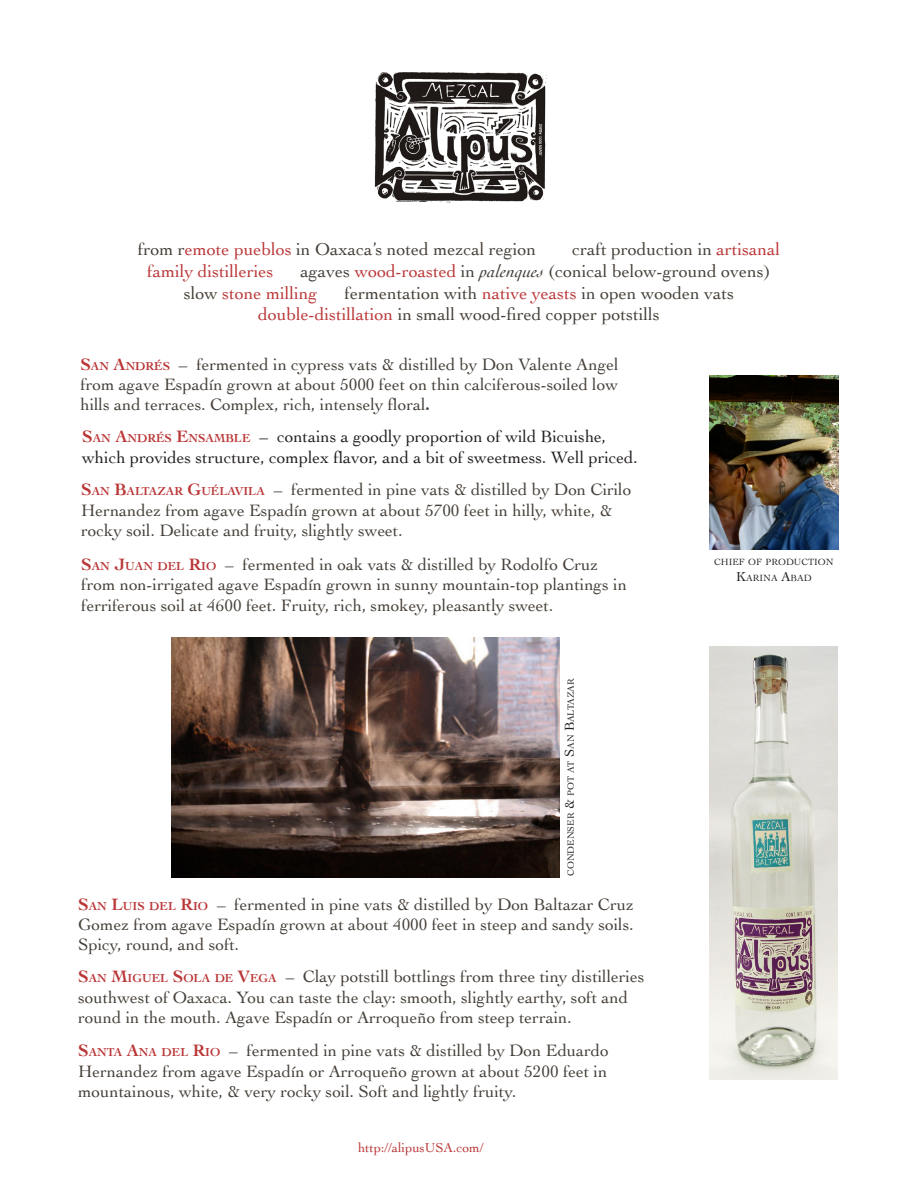
<style>
.page{position:relative;width:918px;height:1188px;background:#fff}
.page>*{position:absolute;margin:0;border:0;box-sizing:border-box;transform-origin:0 0}
.t1{font:18px/21.6px "Cochin";color:#453f38}
.t2{font:18px "Cochin";color:#ba3637}
.t3{font:17.25px/20.2px "Cochin";color:#453f38;text-align:justify}
.t4{font:17.25px/20.2px "Cochin";color:#231f20}
.t5{font:13.5px "Cochin";color:#ba3637}
.t6{font:9.45px "Cochin";color:#231f20}
.s1{color:#ba3637}
.s2{font-style:italic}
.s3{font-weight:700;color:#ba3637}
.s4{font-weight:700;font-size:12.15px;color:#ba3637}
.s5{font-style:inherit}
.s6{font-weight:700}
.s7{font-size:13.5px}
</style>
<div class="page">
<img style="left:710px;top:646px;width:128px;height:434px">
<img style="left:374px;top:72px;width:173px;height:131px">
<img style="left:171px;top:637px;width:389px;height:240px">
<img style="left:710px;top:375px;width:129px;height:175px">
<p class="t1" style="left:138px;top:238px;width:400px">from r<span class="s1">emote pueblos</span> in Oaxaca’s noted mezcal region</p>
<p class="t1" style="left:572px;top:238px;width:210px">craft production in <span class="s1">artisanal</span></p>
<p class="t2" style="left:147px;top:259px;width:128px">family distilleries</p>
<p class="t1" style="left:184px;top:260px;width:589px;text-indent:117px">agaves <span class="s1">wood-roasted</span> in <span class="s2">palenques</span> (conical below-ground ovens) slow <span class="s1">stone milling</span></p>
<p class="t1" style="left:344px;top:281px;width:391px">fermentation with <span class="s1">native yeasts</span> in open wooden vats</p>
<p class="t1" style="left:258px;top:303px;width:403px"><span class="s1">double-distillation</span> in small wood-fired copper potstills</p>
<p class="t3" style="left:80px;top:353px;width:540px"><span class="s3">S</span><span class="s4">AN</span> <span class="s3">A</span><span class="s4">NDRÉS</span> <span class="s5">–</span> fermented in cypress vats &amp; distilled by Don Valente Angel from agave Espadín grown at about 5000 feet on thin calciferous-soiled low hills and terraces. Complex, rich, intensely floral<span class="s6">.</span></p>
<p class="t4" style="left:82px;top:426px;width:557px"><span class="s3">S</span><span class="s4">AN</span> <span class="s3">A</span><span class="s4">NDRÉS</span> <span class="s3">E</span><span class="s4">NSAMBLE</span> <span class="s5">–</span> contains a goodly proportion of wild Bicuishe, which provides structure, complex flavor, and a bit of sweetmess. Well priced.</p>
<p class="t3" style="left:81px;top:479px;width:552px;text-align:left"><span class="s3">S</span><span class="s4">AN</span> <span class="s3">B</span><span class="s4">ALTAZAR</span> <span class="s3">G</span><span class="s4">UÉLAVILA</span> <span class="s5">–</span> fermented in pine vats &amp; distilled by Don Cirilo<br>Hernandez from agave Espadín grown at about 5700 feet in hilly, white, &amp; rocky soil. Delicate and fruity, slightly sweet.</p>
<p class="t3" style="left:81px;top:553px;width:547px;line-height:21px;text-align:left"><span class="s3">S</span><span class="s4">AN</span> <span class="s3">J</span><span class="s4">UAN DEL</span> <span class="s3">R</span><span class="s4">IO</span> <span class="s5">–</span> fermented in oak vats &amp; distilled by Rodolfo Cruz from non-irrigated agave Espadín grown in sunny mountain-top plantings in ferriferous soil at 4600 feet. Fruity, rich, smokey, pleasantly sweet.</p>
<p class="t6" style="left:565px;top:876px;width:199px;rotate:-90deg">CONDENSER <span class="s7">&amp;</span> POT AT <span class="s7">S</span>AN <span class="s7">B</span>ALTAZAR</p>
<p class="t3" style="left:78px;top:893px;width:557px"><span class="s3">S</span><span class="s4">AN</span> <span class="s3">L</span><span class="s4">UIS DEL</span> <span class="s3">R</span><span class="s4">IO</span> <span class="s5">–</span> fermented in pine vats &amp; distilled by Don Baltazar Cruz Gomez from agave Espadín grown at about 4000 feet in steep and sandy soils.<br>Spicy, round, and soft.</p>
<p class="t3" style="left:78px;top:966px;width:568px;text-align:left"><span class="s3">S</span><span class="s4">AN</span> <span class="s3">M</span><span class="s4">IGUEL</span> <span class="s3">S</span><span class="s4">OLA DE</span> <span class="s3">V</span><span class="s4">EGA</span> <span class="s5">–</span> Clay potstill bottlings from three tiny distilleries southwest of Oaxaca. You can taste the clay: smooth, slightly earthy, soft and round in the mouth. Agave Espadín or Arroqueño from steep terrain.</p>
<p class="t3" style="left:78px;top:1040px;width:532px"><span class="s3">S</span><span class="s4">ANTA</span> <span class="s3">A</span><span class="s4">NA DEL</span> <span class="s3">R</span><span class="s4">IO</span> – fermented in pine vats &amp; distilled by Don Eduardo Hernandez from agave Espadín or Arroqueño grown at about 5200 feet in mountainous, white, &amp; very rocky soil. Soft and lightly fruity.</p>
<p class="t5" style="left:358px;top:1138px;width:127px">http://alipusUSA.com/</p>
<p class="t6" style="left:714px;top:556px;width:121px">CHIEF OF PRODUCTION</p>
<p class="t6" style="left:736px;top:572px;width:77px"><span class="s7">K</span>ARINA <span class="s7">A</span>BAD</p>
</div>
